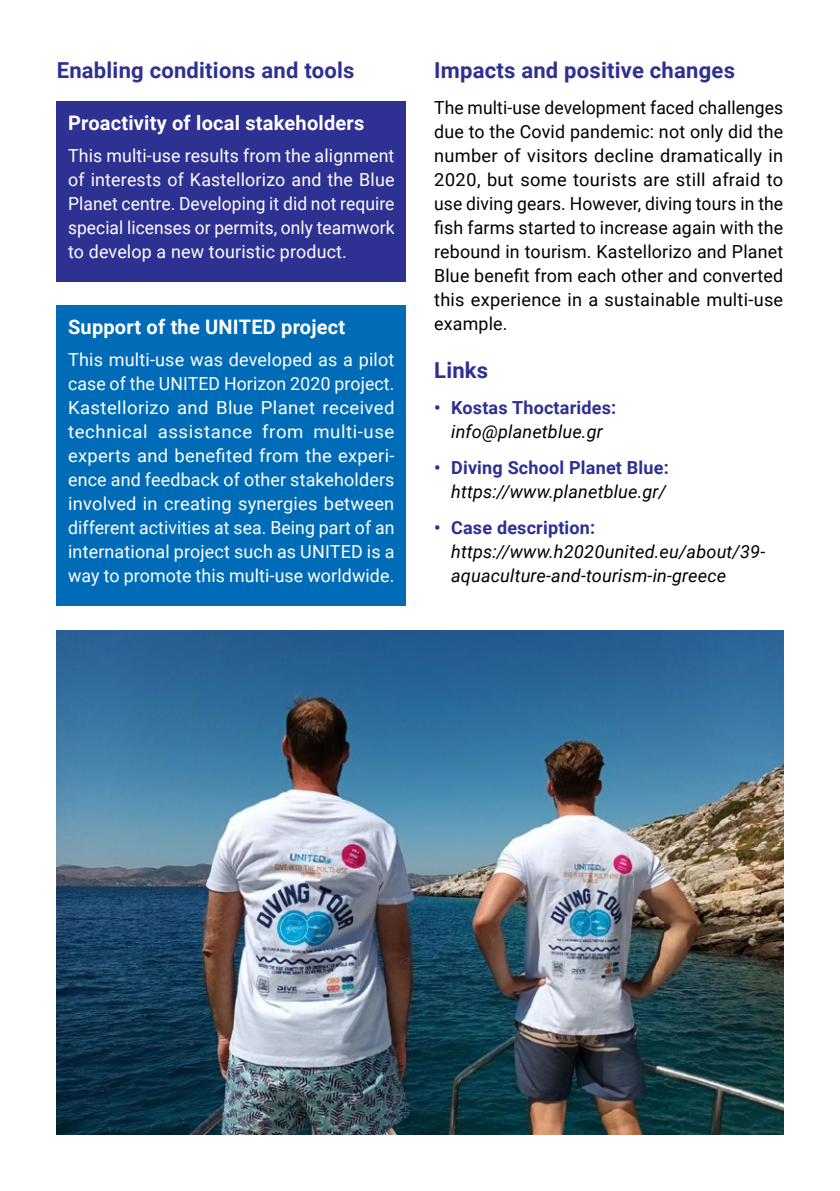
<style>
.page{position:relative;width:840px;height:1191px;background:#fff}
.page>*{position:absolute;margin:0;border:0;box-sizing:border-box;transform-origin:0 0}
.t1{font:700 22px "Roboto";letter-spacing:.01em;color:#2e3092}
.t2{font:700 20px "Roboto";letter-spacing:.01em;color:#fff}
.t3{font:18px/24px "Roboto";letter-spacing:.005em;color:#fff;text-align:justify}
.t4{font:18px/24px "Roboto";letter-spacing:.015em;color:#000;text-align:justify}
.t5{font:italic 18px/24px "Roboto";letter-spacing:.01em;color:#000}
.t6{font:700 18px "Roboto";letter-spacing:.01em;color:#2e3092}
</style>
<div class="page">
<div style="left:57px;top:102px;width:348px;height:180px;background:#2e3092"></div>
<div style="left:57px;top:306px;width:348px;height:300px;background:#006cb7"></div>
<img style="left:57px;top:630px;width:725px;height:504px">
<p class="t1" style="left:57px;top:55px;width:299px">Enabling conditions and tools</p>
<p class="t1" style="left:434px;top:55px;width:302px">Impacts and positive changes</p>
<p class="t2" style="left:68px;top:109px;width:297px">Proactivity of local stakeholders</p>
<p class="t3" style="left:68px;top:143px;width:328px">This multi-use results from the alignment of interests of Kastellorizo and the Blue Planet centre. Developing it did not require special licenses or permits, only teamwork to develop a new touristic product.</p>
<p class="t4" style="left:434px;top:95px;width:350px">The multi-use development faced challenges due to the Covid pandemic: not only did the number of visitors decline dramatically in 2020, but some tourists are still afraid to use diving gears. However, diving tours in the fish farms started to increase again with the rebound in tourism. Kastellorizo and Planet Blue benefit from each other and converted this experience in a sustainable multi-use example.</p>
<p class="t1" style="left:434px;top:355px;width:55px">Links</p>
<p class="t6" style="left:434px;top:395px;width:183px">• Kostas Thoctarides:</p>
<p class="t5" style="left:451px;top:419px;width:153px">info@planetblue.gr</p>
<p class="t6" style="left:434px;top:455px;width:236px">• Diving School Planet Blue:</p>
<p class="t5" style="left:451px;top:479px;width:216px">https://www.planetblue.gr/</p>
<p class="t6" style="left:434px;top:515px;width:162px">• Case description:</p>
<p class="t5" style="left:451px;top:539px;width:315px">https://www.h2020united.eu/about/39- aquaculture-and-tourism-in-greece</p>
<p class="t2" style="left:68px;top:313px;width:278px">Support of the UNITED project</p>
<p class="t3" style="left:68px;top:347px;width:328px">This multi-use was developed as a pilot case of the UNITED Horizon 2020 project.<br>Kastellorizo and Blue Planet received technical assistance from multi-use experts and benefited from the experi&shy;ence and feedback of other stakeholders involved in creating synergies between different activities at sea. Being part of an international project such as UNITED is a way to promote this multi-use worldwide.</p>
</div>
